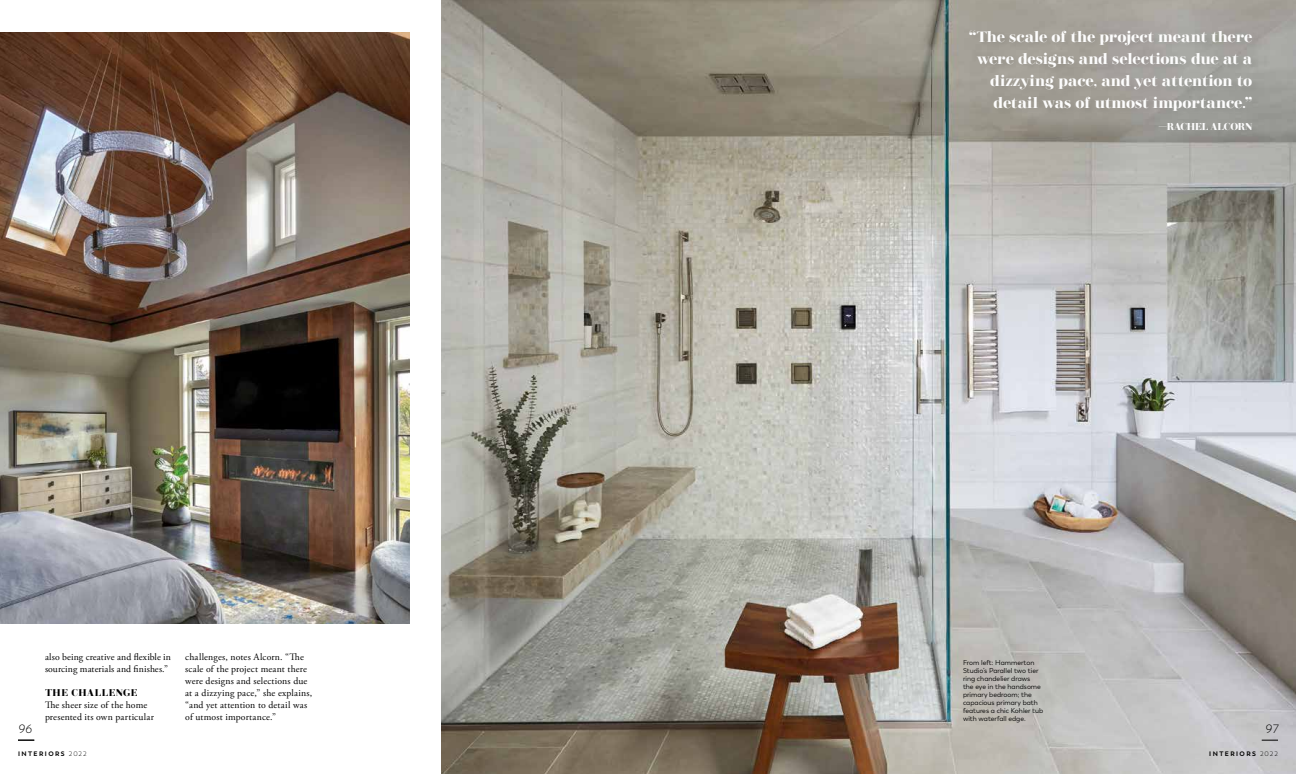
<style>
.page{position:relative;width:1296px;height:774px;background:#fff}
.page>*{position:absolute;margin:0;border:0;box-sizing:border-box;transform-origin:0 0}
.t1{font:700 14.9px/22px "Didonesque";letter-spacing:-.015em;color:#fff;text-align:right}
.t2{font:italic 300 12px "Trenda";color:#000}
.t3{font:700 10px "Didonesque";letter-spacing:-.025em;color:#fff}
.t4{font:9.8px/12px "Adobe Garamond Pro";letter-spacing:.015em;color:#000}
.t5{font:700 9.8px "Didonesque";letter-spacing:.05em;color:#000}
.t6{font:7px/8px "Trenda";color:#000}
.t7{font:700 6.5px "Trenda";letter-spacing:.225em;color:#000}
.s1{font-weight:300}
.s2{font-size:14.9px}
</style>
<div class="page">
<img style="left:441px;top:0;width:855px;height:774px">
<svg style="left:1262px;top:740px;width:16px;height:1px"></svg>
<svg style="left:18px;top:740px;width:16px;height:1px"></svg>
<img style="left:0;top:33px;width:410px;height:591px">
<div style="left:968px;top:29px;width:292px;height:110px;background:#000;opacity:.09"></div>
<p class="t4" style="left:45px;top:651px;width:128px">also being creative and flexible in sourcing materials and finishes.”</p>
<p class="t5" style="left:45px;top:687px;width:94px">THE CHALLENGE</p>
<p class="t4" style="left:45px;top:699px;width:110px">The sheer size of the home presented its own particular</p>
<p class="t2" style="left:18px;top:722px;width:15px">96</p>
<p class="t7" style="left:18px;top:750px;width:70px">INTERIORS <span class="s1">2022</span></p>
<p class="t4" style="left:185px;top:651px;width:129px">challenges, notes Alcorn. “The scale of the project meant there were designs and selections due at a dizzying pace,” she explains, “and yet attention to detail was of utmost importance.”</p>
<h1 class="t1" style="left:969px;top:27px;width:285px">“The scale of the project meant there were designs and selections due at a dizzying pace, and yet attention to detail was of utmost importance.”</h1>
<p class="t3" style="left:1159px;top:121px;width:95px"><span class="s2">–</span>RACHEL ALCORN</p>
<p class="t6" style="left:963px;top:659px;width:82px">From left: Hammerton<br>Studio’s Parallel two tier ring chandelier draws<br>the eye in the handsome primary bedroom; the capacious primary bath features a chic Kohler tub with waterfall edge.</p>
<p class="t2" style="left:1265px;top:722px;width:14px">97</p>
<p class="t7" style="left:1209px;top:750px;width:70px">INTERIORS <span class="s1">2022</span></p>
</div>
